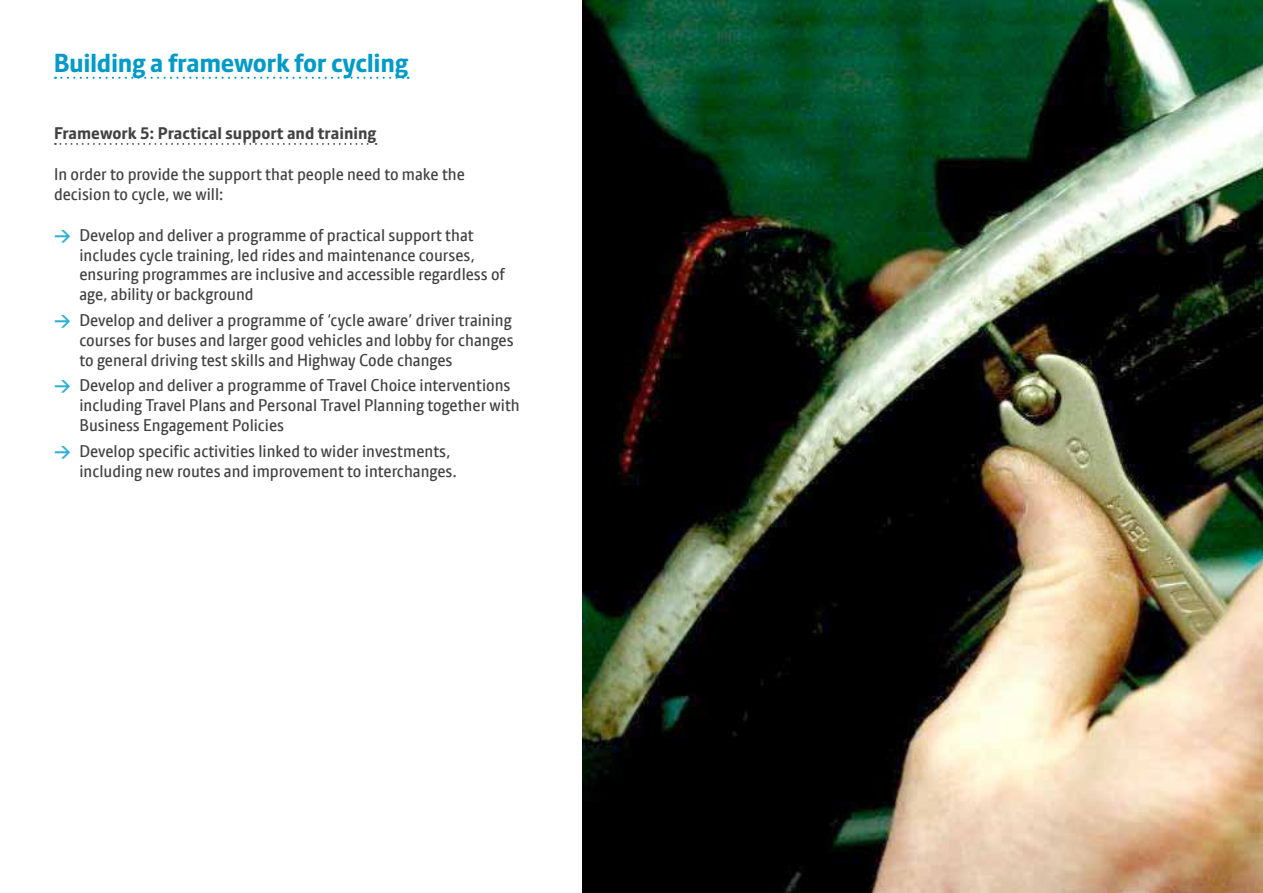
<style>
.page{position:relative;width:1263px;height:893px;background:#fff}
.page>*{position:absolute;margin:0;border:0;box-sizing:border-box;transform-origin:0 0}
.t1{font:700 25.5px "Pantograph Sans";letter-spacing:-.015em;color:#009ac7}
.t2{font:16.5px/19.8px "Pantograph Sans";color:#424242}
.t3{font:700 16.5px "Pantograph Sans";color:#424242}
.s1{font-family:"DIN";font-weight:700;color:#33afd3}
</style>
<div class="page">
<img style="left:582px;top:0;width:681px;height:893px">
<svg style="left:55px;top:77px;width:354px;height:2px"></svg>
<svg style="left:55px;top:143px;width:322px;height:2px"></svg>
<h1 class="t1" style="left:54px;top:47px;width:356px">Building a framework for cycling</h1>
<p class="t3" style="left:54px;top:123px;width:324px">Framework 5: Practical support and training</p>
<p class="t2" style="left:54px;top:164px;width:412px">In order to provide the support that people need to make the decision to cycle, we will:</p>
<p class="t2" style="left:79px;top:225px;width:427px;text-indent:-25px"><span class="s1">&gt;</span> Develop and deliver a programme of practical support that includes cycle training, led rides and maintenance courses, ensuring programmes are inclusive and accessible regardless of age, ability or background</p>
<p class="t2" style="left:79px;top:310px;width:436px;text-align:justify;text-indent:-25px"><span class="s1">&gt;</span> Develop and deliver a programme of ‘cycle aware’ driver training courses for buses and larger good vehicles and lobby for changes to general driving test skills and Highway Code changes</p>
<p class="t2" style="left:79px;top:376px;width:442px;text-indent:-25px"><span class="s1">&gt;</span> Develop and deliver a programme of Travel Choice interventions including Travel Plans and Personal Travel Planning together with<br>Business Engagement Policies</p>
<p class="t2" style="left:79px;top:441px;width:379px;text-indent:-25px"><span class="s1">&gt;</span> Develop specific activities linked to wider investments, including new routes and improvement to interchanges.</p>
</div>
